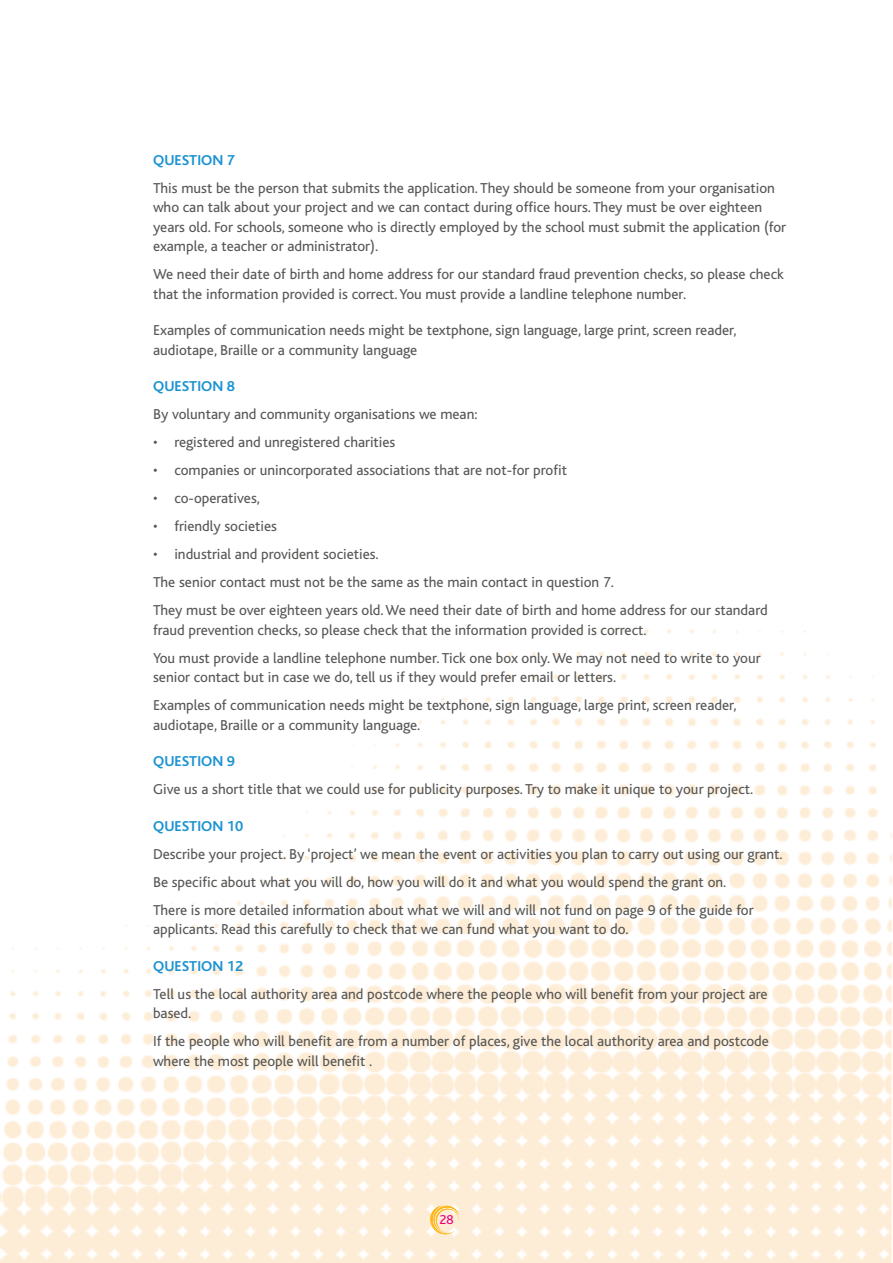
<style>
.page{position:relative;width:893px;height:1263px;background:#fff}
.page>*{position:absolute;margin:0;border:0;box-sizing:border-box;transform-origin:0 0}
.t1{font:15px/19.5px "Bliss";color:#575756}
.t2{font:700 15px "Bliss";color:#1c93d2}
.t3{font:13.5px "Bliss";color:#e6007e}
</style>
<div class="page">
<img style="left:0;top:629px;width:892px;height:634px">
<svg style="left:430px;top:1205px;width:29px;height:30px"></svg>
<p class="t2" style="left:153px;top:152px;width:83px">QUESTION 7</p>
<p class="t1" style="left:153px;top:178px;width:635px">This must be the person that submits the application. They should be someone from your organisation who can talk about your project and we can contact during office hours. They must be over eighteen years old. For schools, someone who is directly employed by the school must submit the application (for example, a teacher or administrator).</p>
<p class="t1" style="left:153px;top:265px;width:632px">We need their date of birth and home address for our standard fraud prevention checks, so please check that the information provided is correct. You must provide a landline telephone number.</p>
<p class="t1" style="left:153px;top:321px;width:585px">Examples of communication needs might be textphone, sign language, large print, screen reader, audiotape, Braille or a community language</p>
<p class="t2" style="left:153px;top:378px;width:83px">QUESTION 8</p>
<p class="t1" style="left:153px;top:405px;width:326px">By voluntary and community organisations we mean:</p>
<p class="t1" style="left:153px;top:433px;width:244px">• registered and unregistered charities</p>
<p class="t1" style="left:153px;top:461px;width:415px">• companies or unincorporated associations that are not-for profit</p>
<p class="t1" style="left:153px;top:489px;width:108px">• co-operatives,</p>
<p class="t1" style="left:153px;top:517px;width:125px">• friendly societies</p>
<p class="t1" style="left:153px;top:540px;width:616px;line-height:28px">• industrial and provident societies.<br>The senior contact must not be the same as the main contact in question 7.<br>They must be over eighteen years old. We need their date of birth and home address for our standard</p>
<p class="t1" style="left:153px;top:616px;width:609px;line-height:28px">fraud prevention checks, so please check that the information provided is correct.<br>You must provide a landline telephone number. Tick one box only. We may not need to write to your</p>
<p class="t1" style="left:153px;top:663px;width:585px;line-height:28px">senior contact but in case we do, tell us if they would prefer email or letters.<br>Examples of communication needs might be textphone, sign language, large print, screen reader,</p>
<p class="t1" style="left:153px;top:715px;width:269px">audiotape, Braille or a community language.</p>
<p class="t2" style="left:153px;top:753px;width:83px">QUESTION 9</p>
<p class="t1" style="left:153px;top:780px;width:602px">Give us a short title that we could use for publicity purposes. Try to make it unique to your project.</p>
<p class="t2" style="left:153px;top:818px;width:92px">QUESTION 10</p>
<p class="t1" style="left:153px;top:840px;width:631px;line-height:28px">Describe your project. By ‘project’ we mean the event or activities you plan to carry out using our grant.<br>Be specific about what you will do, how you will do it and what you would spend the grant on.<br>There is more detailed information about what we will and will not fund on page 9 of the guide for</p>
<p class="t1" style="left:153px;top:920px;width:477px">applicants. Read this carefully to check that we can fund what you want to do.</p>
<p class="t2" style="left:153px;top:958px;width:92px">QUESTION 12</p>
<p class="t1" style="left:153px;top:984px;width:616px">Tell us the local authority area and postcode where the people who will benefit from your project are based.</p>
<p class="t1" style="left:153px;top:1032px;width:617px">If the people who will benefit are from a number of places, give the local authority area and postcode where the most people will benefit .</p>
<p class="t3" style="left:439px;top:1212px;width:16px">28</p>
</div>
